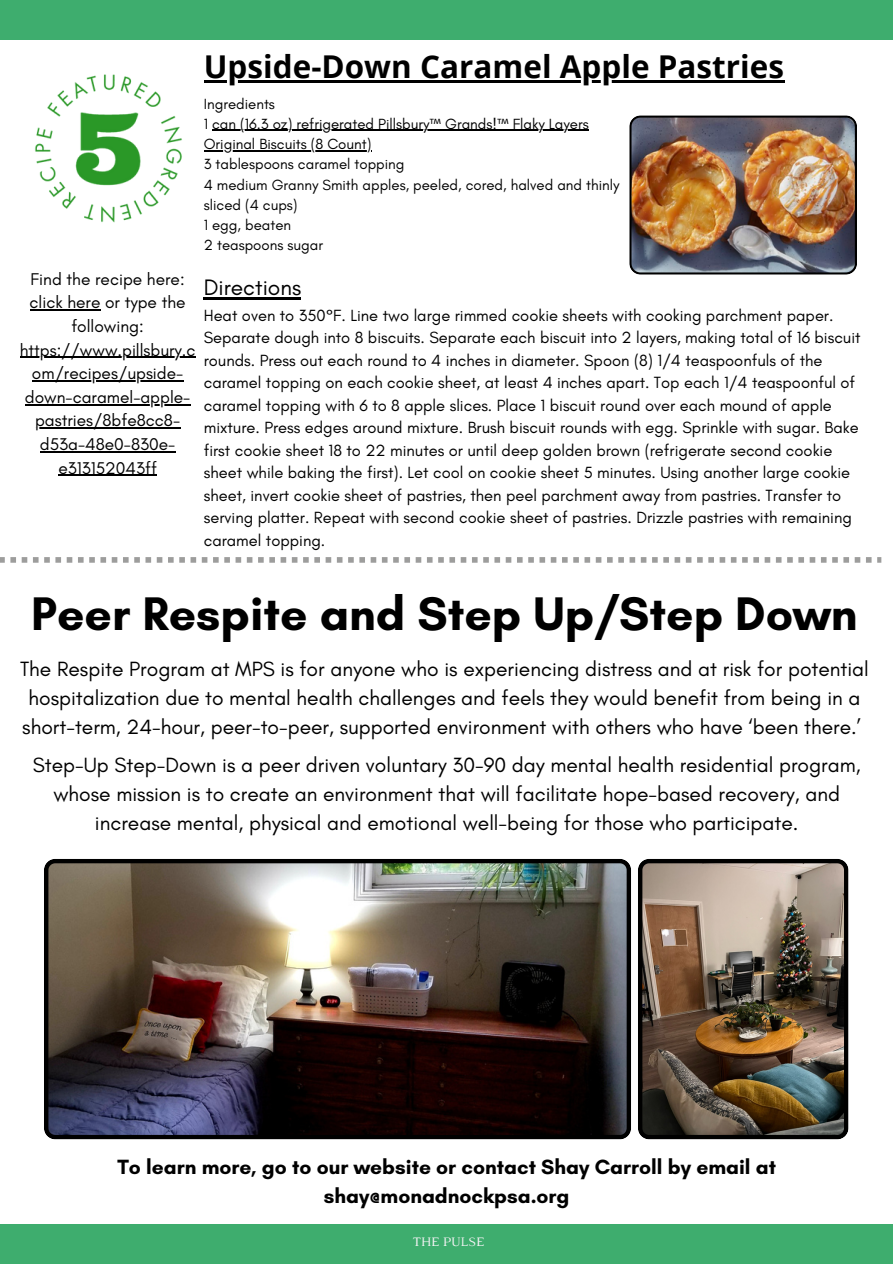
<style>
.page{position:relative;width:893px;height:1264px;background:#fff}
.page>*{position:absolute;margin:0;border:0;box-sizing:border-box;transform-origin:0 0}
.t1{font:700 48px "Glacial Indifference";color:#000}
.t2{font:700 31.35px "Open Sans";color:#000}
.t3{font:22.8px "Glacial Indifference";color:#000}
.t4{font:21px/29.2px "Glacial Indifference";color:#000}
.t5{font:700 21px/29.2px "Glacial Indifference";color:#000;text-align:center}
.t6{font:17.25px/23.7px "Glacial Indifference";color:#000;text-align:center}
.t7{font:16.5px/22.5px "Glacial Indifference";color:#000}
.t8{font:15px/20.2px "Glacial Indifference";color:#000}
.t9{font:13.2px "Luthier";color:#f5f3f5}
</style>
<div class="page">
<div style="left:0;top:1223px;width:892px;height:40px;background:#3ead6e"></div>
<hr style="left:204px;top:297px;width:97px;height:2px;background:#000">
<svg style="left:0;top:557px;width:881px;height:5px"></svg>
<img style="left:35px;top:74px;width:147px;height:149px">
<img style="left:44px;top:859px;width:587px;height:280px">
<img style="left:638px;top:859px;width:210px;height:280px">
<img style="left:629px;top:115px;width:227px;height:160px">
<hr style="left:204px;top:80px;width:580px;height:3px;background:#000">
<hr style="left:30px;top:309px;width:70px;height:1px;background:#000">
<hr style="left:20px;top:357px;width:176px;height:1px;background:#000">
<hr style="left:32px;top:380px;width:151px;height:1px;background:#000">
<hr style="left:25px;top:404px;width:165px;height:1px;background:#000">
<hr style="left:35px;top:427px;width:145px;height:2px;background:#000">
<hr style="left:40px;top:451px;width:135px;height:1px;background:#000">
<hr style="left:58px;top:475px;width:99px;height:1px;background:#000">
<hr style="left:212px;top:130px;width:376px;height:1px;background:#000">
<hr style="left:204px;top:150px;width:167px;height:1px;background:#000">
<div style="left:0;top:0;width:892px;height:39px;background:#3ead6e"></div>
<h1 class="t2" style="left:204px;top:45px;width:581px">Upside-Down Caramel Apple Pastries</h1>
<h4 class="t6" style="left:30px;top:267px;width:157px">Find the recipe here: click here or type the following:</h4>
<h4 class="t6" style="left:20px;top:338px;width:177px">https://www.pillsbury.c</h4>
<p class="t6" style="left:32px;top:361px;width:153px">om/recipes/upside-</p>
<p class="t6" style="left:25px;top:385px;width:167px">down-caramel-apple-</p>
<h3 class="t6" style="left:35px;top:408px;width:146px">pastries/8bfe8cc8- d53a-48e0-830e&shy;e313152043ff</h3>
<p class="t8" style="left:204px;top:93px;width:417px">Ingredients<br>1 can (16.3 oz) refrigerated Pillsbury™ Grands!™ Flaky Layers<br>Original Biscuits (8 Count)<br>3 tablespoons caramel topping<br>4 medium Granny Smith apples, peeled, cored, halved and thinly sliced (4 cups)<br>1 egg, beaten<br>2 teaspoons sugar</p>
<h2 class="t3" style="left:204px;top:273px;width:99px">Directions</h2>
<h2 class="t7" style="left:204px;top:304px;width:658px">Heat oven to 350°F. Line two large rimmed cookie sheets with cooking parchment paper.<br>Separate dough into 8 biscuits. Separate each biscuit into 2 layers, making total of 16 biscuit rounds. Press out each round to 4 inches in diameter. Spoon (8) 1/4 teaspoonfuls of the caramel topping on each cookie sheet, at least 4 inches apart. Top each 1/4 teaspoonful of caramel topping with 6 to 8 apple slices. Place 1 biscuit round over each mound of apple mixture. Press edges around mixture. Brush biscuit rounds with egg. Sprinkle with sugar. Bake first cookie sheet 18 to 22 minutes or until deep golden brown (refrigerate second cookie sheet while baking the first). Let cool on cookie sheet 5 minutes. Using another large cookie sheet, invert cookie sheet of pastries, then peel parchment away from pastries. Transfer to serving platter. Repeat with second cookie sheet of pastries. Drizzle pastries with remaining caramel topping.</h2>
<p class="t1" style="left:31px;top:584px;width:827px">Peer Respite and Step Up/Step Down</p>
<p class="t4" style="left:20px;top:653px;width:850px">The Respite Program at MPS is for anyone who is experiencing distress and at risk for potential hospitalization due to mental health challenges and feels they would benefit from being in a short-term, 24-hour, peer-to-peer, supported environment with others who have ‘been there.’</p>
<p class="t4" style="left:33px;top:749px;width:829px;text-align:center">Step-Up Step-Down is a peer driven voluntary 30-90 day mental health residential program, whose mission is to create an environment that will facilitate hope-based recovery, and increase mental, physical and emotional well-being for those who participate.</p>
<p class="t5" style="left:117px;top:1151px;width:660px">To learn more, go to our website or contact Shay Carroll by email at shay@monadnockpsa.org</p>
<p class="t9" style="left:412px;top:1236px;width:73px">THE PULSE</p>
</div>
